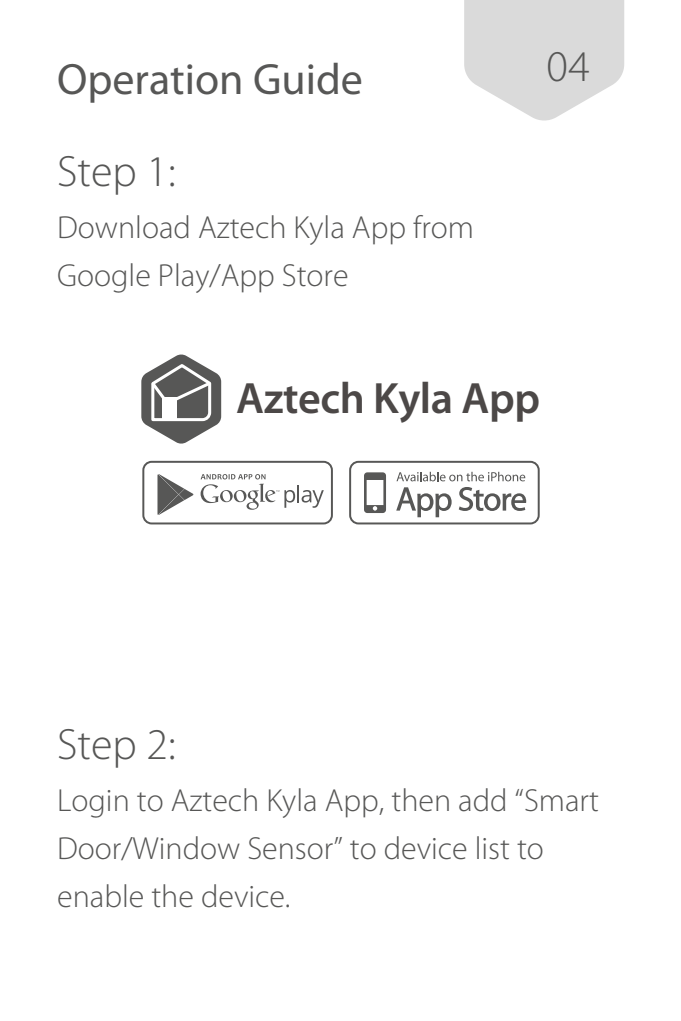
<style>
.page{position:relative;width:681px;height:1021px;background:#fff}
.page>*{position:absolute;margin:0;border:0;box-sizing:border-box;transform-origin:0 0}
.t1{font:300 44px "Myriad Pro";color:#575756}
.t2{font:44px "Myriad Pro";color:#575756}
.t3{font:600 44px "Myriad Pro";letter-spacing:-.01em;color:#4c4847}
.t4{font:300 32px/48px "Myriad Pro";color:#575756}
</style>
<div class="page">
<svg style="left:464px;top:0;width:160px;height:121px"></svg>
<div style="left:349px;top:461px;width:190px;height:63px;border:2px solid #575756;border-radius:8px"></div>
<svg style="left:364px;top:472px;width:22px;height:41px"></svg>
<svg style="left:396px;top:472px;width:129px;height:9px"></svg>
<svg style="left:396px;top:487px;width:55px;height:30px"></svg>
<svg style="left:458px;top:487px;width:68px;height:24px"></svg>
<div style="left:142px;top:461px;width:191px;height:63px;border:2px solid #575756;border-radius:8px"></div>
<svg style="left:157px;top:474px;width:36px;height:41px"></svg>
<svg style="left:200px;top:474px;width:123px;height:36px"></svg>
<svg style="left:141px;top:354px;width:80px;height:90px"></svg>
<hr style="left:680px;top:0;width:1px;height:1020px;background:#878787">
<h1 class="t2" style="left:57px;top:52px;width:307px">Operation Guide</h1>
<h1 class="t1" style="left:57px;top:147px;width:120px">Step 1:</h1>
<p class="t4" style="left:57px;top:203px;width:418px">Download Aztech Kyla App from<br>Google Play/App Store</p>
<h1 class="t1" style="left:546px;top:42px;width:45px">04</h1>
<h1 class="t3" style="left:236px;top:370px;width:305px">Aztech Kyla App</h1>
<h1 class="t1" style="left:57px;top:720px;width:120px">Step 2:</h1>
<p class="t4" style="left:57px;top:777px;width:543px">Login to Aztech Kyla App, then add “Smart<br>Door/Window Sensor” to device list to enable the device.</p>
</div>
